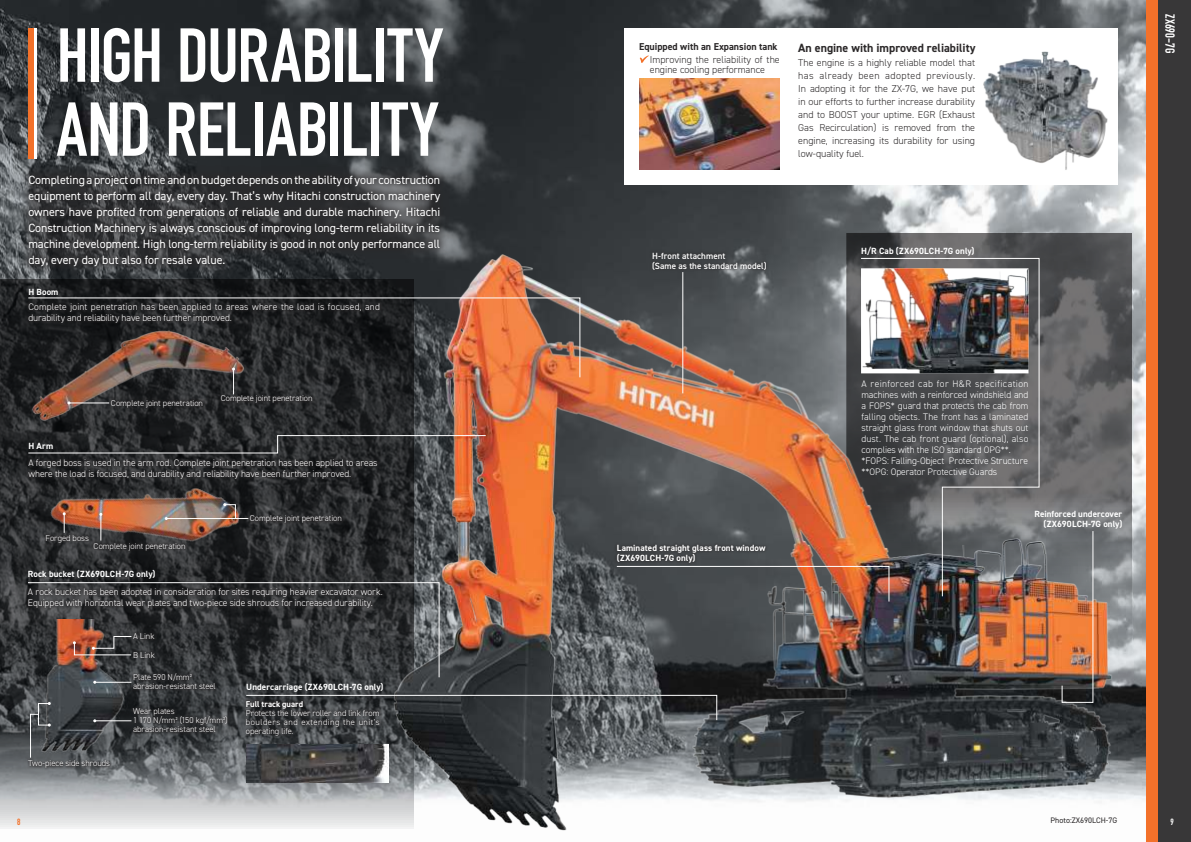
<style>
.page{position:relative;width:1191px;height:842px;background:#fff}
.page>*{position:absolute;margin:0;border:0;box-sizing:border-box;transform-origin:0 0}
.t1{font:700 75px/74px "DIN Condensed";letter-spacing:-.01em;color:#fff}
.t2{font:700 13px "DIN Condensed";color:#fff}
.t3{font:12px/16px "DIN2014";letter-spacing:-.005em;color:#fff;text-align:justify}
.t4{font:700 12px "DIN2014";color:#2b2829}
.t5{font:300 10px/13px "DIN2014";color:#2b2829}
.t6{font:700 10px "DIN2014";color:#2b2829}
.t7{font:300 9.5px/11px "DIN2014";letter-spacing:-.005em;color:#fff}
.t8{font:700 9px/10px "DIN2014";letter-spacing:.01em;color:#fff;text-align:right}
.t9{font:600 9px/10px "DIN2014";letter-spacing:.01em;color:#fff}
.t10{font:700 9px "DIN Condensed";color:#f3712a}
.t11{font:700 9px "DIN Condensed";color:#fff}
.t12{font:300 8.5px/9px "DIN2014";letter-spacing:-.005em;color:#fff}
.t13{font:700 8.5px "DIN2014";color:#fff}
.t14{font:8px "DIN2014";color:#2b2829}
</style>
<div class="page">
<div style="left:1145px;top:0;width:46px;height:842px;background:#f3712a"></div>
<div style="left:1158px;top:0;width:33px;height:842px;background:#383738"></div>
<img style="left:0;top:0;width:1145px;height:280px">
<img style="left:0;top:280px;width:366px;height:549px">
<img style="left:366px;top:218px;width:780px;height:624px">
<svg style="left:243px;top:698px;width:139px;height:40px;background:#3d3f42"></svg>
<img style="left:246px;top:745px;width:142px;height:37px">
<svg style="left:245px;top:694px;width:472px;height:27px;background:#444749"></svg>
<svg style="left:860px;top:258px;width:180px;height:339px;background:#5f5a5a"></svg>
<img style="left:35px;top:684px;width:94px;height:70px">
<hr style="left:95px;top:720px;width:36px;height:1px;background:#fff">
<div style="left:38px;top:703px;width:12px;height:22px;border:1px solid #fff"></div>
<svg style="left:27px;top:582px;width:413px;height:102px;background:#3e3b3c"></svg>
<svg style="left:30px;top:713px;width:9px;height:44px"></svg>
<img style="left:861px;top:268px;width:167px;height:105px">
<svg style="left:25px;top:457px;width:355px;height:25px;background:#272729"></svg>
<svg style="left:27px;top:435px;width:459px;height:19px;background:#3f3b3a"></svg>
<img style="left:29px;top:378px;width:220px;height:48px">
<svg style="left:108px;top:397px;width:98px;height:13px"></svg>
<svg style="left:218px;top:392px;width:97px;height:14px"></svg>
<hr style="left:69px;top:403px;width:40px;height:1px;background:#fff">
<svg style="left:232px;top:378px;width:3px;height:16px"></svg>
<img style="left:1061px;top:530px;width:32px;height:173px">
<img style="left:616px;top:566px;width:273px;height:36px">
<hr style="left:682px;top:272px;width:1px;height:121px;background:#fff">
<hr style="left:34px;top:28px;width:3px;height:131px;background:#fff">
<div style="left:28px;top:28px;width:6px;height:131px;background:#f3712a"></div>
<div style="left:624px;top:28px;width:493px;height:156px;background:#fff"></div>
<img style="left:983px;top:51px;width:125px;height:119px">
<img style="left:639px;top:78px;width:141px;height:92px">
<svg style="left:639px;top:56px;width:10px;height:7px"></svg>
<img style="left:27px;top:297px;width:554px;height:81px">
<svg style="left:650px;top:249px;width:119px;height:24px;background:#434649"></svg>
<img style="left:48px;top:488px;width:195px;height:72px">
<svg style="left:63px;top:512px;width:3px;height:19px"></svg>
<hr style="left:166px;top:518px;width:82px;height:1px;background:#fff">
<svg style="left:223px;top:503px;width:13px;height:15px"></svg>
<svg style="left:99px;top:513px;width:3px;height:26px"></svg>
<svg style="left:247px;top:512px;width:97px;height:14px"></svg>
<svg style="left:91px;top:539px;width:97px;height:14px"></svg>
<svg style="left:43px;top:531px;width:49px;height:14px"></svg>
<svg style="left:130px;top:630px;width:27px;height:12px"></svg>
<svg style="left:131px;top:649px;width:27px;height:11px"></svg>
<svg style="left:131px;top:670px;width:87px;height:22px;background:#303234"></svg>
<svg style="left:130px;top:705px;width:100px;height:30px;background:#343538"></svg>
<svg style="left:25px;top:757px;width:88px;height:13px"></svg>
<svg style="left:18px;top:165px;width:432px;height:111px;background:#363739"></svg>
<div style="left:614px;top:542px;width:154px;height:24px;background:#2b2829;opacity:.75"></div>
<h1 class="t1" style="left:57px;top:19px;width:388px">HIGH DURABILITY<br>AND RELIABILITY</h1>
<p class="t3" style="left:28px;top:172px;width:413px">Completing a project on time and on budget depends on the ability of your construction equipment to perform all day, every day. That’s why Hitachi construction machinery owners have profited from generations of reliable and durable machinery. Hitachi Construction Machinery is always conscious of improving long-term reliability in its machine development. High long-term reliability is good in not only performance all day, every day but also for resale value.</p>
<p class="t8" style="left:28px;top:287px;width:32px">H Boom</p>
<p class="t7" style="left:28px;top:302px;width:353px">Complete joint penetration has been applied to areas where the load is focused, and durability and reliability have been further improved.</p>
<p class="t8" style="left:28px;top:441px;width:26px">H Arm</p>
<p class="t12" style="left:111px;top:399px;width:94px">Complete joint penetration</p>
<p class="t12" style="left:221px;top:394px;width:93px">Complete joint penetration</p>
<p class="t7" style="left:28px;top:458px;width:351px">A forged boss is used in the arm rod. Complete joint penetration has been applied to areas where the load is focused, and durability and reliability have been further improved.</p>
<p class="t12" style="left:46px;top:533px;width:45px">Forged boss</p>
<p class="t12" style="left:94px;top:541px;width:93px">Complete joint penetration</p>
<p class="t8" style="left:28px;top:569px;width:129px">Rock bucket (ZX690LCH-7G only)</p>
<p class="t12" style="left:250px;top:514px;width:94px">Complete joint penetration</p>
<p class="t7" style="left:28px;top:587px;width:356px">A rock bucket has been adopted in consideration for sites requiring heavier excavator work.<br>Equipped with horizontal wear plates and two-piece side shrouds for increased durability.</p>
<p class="t12" style="left:28px;top:759px;width:83px">Two-piece side shrouds</p>
<p class="t12" style="left:133px;top:627px;width:23px;line-height:18.5px">A Link<br>B Link</p>
<p class="t12" style="left:133px;top:673px;width:84px">Plate 590 N/mm² abrasion-resistant steel</p>
<p class="t12" style="left:133px;top:707px;width:96px">Wear plates<br>1 170 N/mm² (150 kgf/mm²) abrasion-resistant steel</p>
<p class="t8" style="left:246px;top:682px;width:139px">Undercarriage (ZX690LCH-7G only)</p>
<p class="t13" style="left:246px;top:700px;width:59px">Full track guard</p>
<p class="t12" style="left:246px;top:709px;width:135px;text-align:justify">Protects the lower roller and link from boulders and extending the unit’s operating life.</p>
<p class="t6" style="left:639px;top:42px;width:140px">Equipped with an Expansion tank</p>
<p class="t5" style="left:650px;top:55px;width:131px;line-height:10px">Improving the reliability of the engine cooling performance</p>
<p class="t5" style="left:798px;top:57px;width:178px;text-align:justify">The engine is a highly reliable model that has already been adopted previously.<br>In adopting it for the ZX-7G, we have put in our efforts to further increase durability and to BOOST your uptime. EGR (Exhaust Gas Recirculation) is removed from the engine, increasing its durability for using low-quality fuel.</p>
<p class="t4" style="left:798px;top:42px;width:179px">An engine with improved reliability</p>
<p class="t9" style="left:652px;top:251px;width:116px">H-front attachment<br>(Same as the standard model)</p>
<p class="t8" style="left:861px;top:246px;width:115px">H/R Cab (ZX690LCH-7G only)</p>
<h2 class="t2" style="left:1177px;top:14px;width:41px;rotate:90deg">ZX690-7G</h2>
<p class="t8" style="left:617px;top:543px;width:150px;text-align:left">Laminated straight glass front window (ZX690LCH-7G only)</p>
<p class="t7" style="left:861px;top:378px;width:168px">A reinforced cab for H&amp;R specification machines with a reinforced windshield and a FOPS* guard that protects the cab from falling objects. The front has a laminated straight glass front window that shuts out dust. The cab front guard (optional), also complies with the ISO standard OPG**. *FOPS: Falling-Object Protective Structure **OPG: Operator Protective Guards</p>
<p class="t8" style="left:1034px;top:509px;width:89px">Reinforced undercover (ZX690LCH-7G only)</p>
<p class="t14" style="left:1050px;top:816px;width:68px">Photo:ZX690LCH-7G</p>
<p class="t10" style="left:17px;top:817px;width:5px">8</p>
<p class="t11" style="left:1170px;top:817px;width:5px">9</p>
</div>
